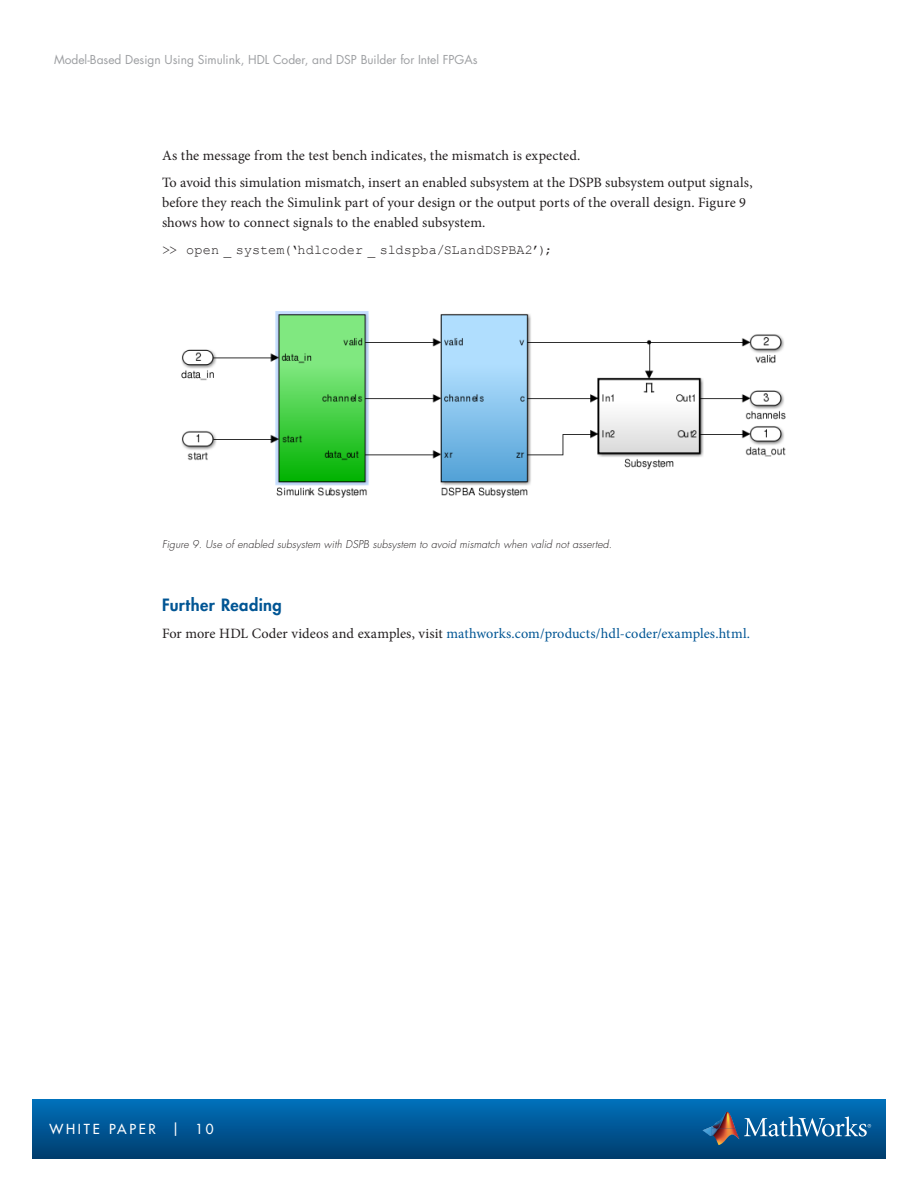
<style>
.page{position:relative;width:918px;height:1188px;background:#fff}
.page>*{position:absolute;margin:0;border:0;box-sizing:border-box;transform-origin:0 0}
.Subhead_Level_1{font:800 16.5px "Futura Std";letter-spacing:.03em;color:#005594}
.Body_Copy{font:14.25px/20.2px "Minion Pro";letter-spacing:.005em;color:#231f20}
.Body_Copy-2{font:14.25px "Minion Pro";letter-spacing:.005em;color:#005594}
.t1{font:13.5px "Courier New";letter-spacing:.01em;color:#231f20}
.t2{font:500 13.5px "Futura Std";letter-spacing:.2em;color:#fff}
.t3{font:12px "Futura Std";color:#9d9fa2}
.t4{font:italic 300 10.5px "Futura Std";letter-spacing:.01em;color:#231f20}
.s1{color:#231f20}
</style>
<div class="page">
<div style="left:32px;top:1099px;width:854px;height:59px;background:linear-gradient(to bottom,#0071bc,#003d6d)"></div>
<img style="left:712px;top:1112px;width:23px;height:16px">
<svg style="left:703px;top:1127px;width:9px;height:9px"></svg>
<img style="left:712px;top:1128px;width:27px;height:17px">
<svg style="left:744px;top:1116px;width:127px;height:21px;background:#3f81b1"></svg>
<img style="left:181px;top:311px;width:605px;height:187px">
<p class="t3" style="left:54px;top:52px;width:425px">Model-Based Design Using Simulink, HDL Coder, and DSP Builder for Intel FPGAs</p>
<p class="Body_Copy" style="left:162px;top:145px;width:420px">As the message from the test bench indicates, the mismatch is expected.</p>
<p class="Body_Copy" style="left:162px;top:172px;width:592px">To avoid this simulation mismatch, insert an enabled subsystem at the DSPB subsystem output signals, before they reach the Simulink part of your design or the output ports of the overall design. Figure 9 shows how to connect signals to the enabled subsystem.</p>
<p class="t1" style="left:162px;top:241px;width:392px">&gt;&gt; open _ system(‘hdlcoder _ sldspba/SLandDSPBA2’);</p>
<p class="t4" style="left:162px;top:538px;width:452px">Figure 9. Use of enabled subsystem with DSPB subsystem to avoid mismatch when valid not asserted.</p>
<p class="Subhead_Level_1" style="left:162px;top:595px;width:121px">Further Reading</p>
<p class="Body_Copy-2" style="left:162px;top:624px;width:590px"><span class="s1">For more HDL Coder videos and examples, visit</span> mathworks.com/products/hdl-coder/examples.html.</p>
<p class="t2" style="left:50px;top:1121px;width:166px">WHITE PAPER | 10</p>
</div>
